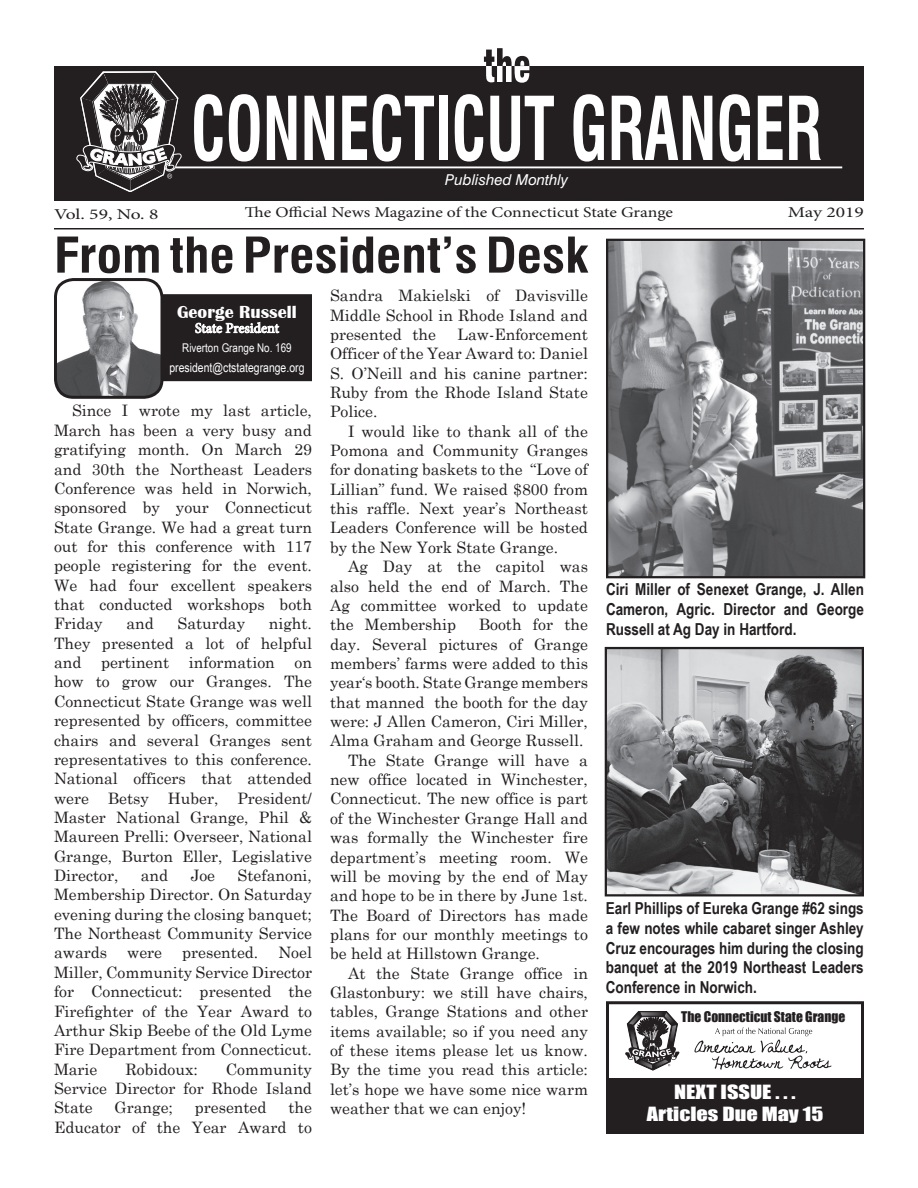
<style>
.page{position:relative;width:918px;height:1188px;background:#fff}
.page>*{position:absolute;margin:0;border:0;box-sizing:border-box;transform-origin:0 0}
.t1{font:700 condensed 85.5px "Swiss 721 BT";color:#fff;scale:.74 1}
.t2{font:700 condensed 48px "Swiss 721 BT";color:#231f20;scale:1.1 1}
.t3{font:18px/22.5px "Impact";color:#fff;text-align:center;scale:1.24 1}
.t4{font:700 18px "Britannic";color:#fff}
.t5{font:700 16.5px/19.8px "Arial Narrow";color:#231f20;text-align:justify}
.t6{font:15.75px/19.4px "Century Schoolbook";color:#231f20;text-align:justify}
.t7{font:15px "Minion Pro";color:#231f20;scale:1.18 1}
.t8{font:15px "Minion Pro";color:#231f20;scale:1.3 1}
.t9{font:italic 15px "Swiss 721 BT";color:#fff}
.t10{font:14.25px "Minion Pro";letter-spacing:-.005em;color:#fff}
.t11{font:13.5px "Impact";color:#231f20}
.t12{font:12.75px "Arial Narrow";color:#fff}
.t13{font:12px "Arial Narrow";color:#fff}
</style>
<div class="page">
<div style="left:54px;top:66px;width:810px;height:135px;background:#231f20"></div>
<div style="left:608px;top:1078px;width:254px;height:56px;background:#231f20"></div>
<hr style="left:54px;top:228px;width:810px;height:2px;background:#231f20">
<div style="left:606px;top:1001px;width:258px;height:133px;border:3px solid #231f20"></div>
<svg style="left:625px;top:1011px;width:54px;height:59px"></svg>
<svg style="left:695px;top:1027px;width:136px;height:43px"></svg>
<svg style="left:484px;top:48px;width:45px;height:35px"></svg>
<svg style="left:76px;top:71px;width:105px;height:121px"></svg>
<hr style="left:176px;top:166px;width:666px;height:2px;background:#fff">
<div style="left:162px;top:295px;width:149px;height:85px;background:#231f20"></div>
<div style="left:161px;top:294px;width:151px;height:87px;border:2px solid #231f20"></div>
<svg style="left:195px;top:322px;width:85px;height:11px"></svg>
<img style="left:56px;top:282px;width:104px;height:113px">
<div style="left:54px;top:278px;width:110px;height:121px;border:3px solid #231f20;border-radius:18px"></div>
<img style="left:608px;top:650px;width:253px;height:243px">
<div style="left:605px;top:647px;width:259px;height:249px;border:2px solid #231f20"></div>
<img style="left:609px;top:242px;width:253px;height:333px">
<div style="left:606px;top:239px;width:259px;height:339px;border:2px solid #231f20"></div>
<h1 class="t1" style="left:191px;top:78px;width:854px">CONNECTICUT GRANGER</h1>
<p class="t9" style="left:445px;top:171px;width:124px">Published Monthly</p>
<p class="t8" style="left:54px;top:204px;width:82px">Vol. 59, No. 8</p>
<p class="t7" style="left:245px;top:202px;width:364px">The Official News Magazine of the Connecticut State Grange</p>
<p class="t8" style="left:788px;top:202px;width:60px">May 2019</p>
<h2 class="t2" style="left:54px;top:226px;width:487px">From the President’s Desk</h2>
<p class="t4" style="left:177px;top:301px;width:121px">George Russell</p>
<p class="t10" style="left:195px;top:319px;width:86px">State President</p>
<p class="t13" style="left:182px;top:341px;width:111px">Riverton Grange No. 169</p>
<p class="t12" style="left:169px;top:360px;width:136px">president@ctstategrange.org</p>
<p class="t6" style="left:54px;top:401px;width:260px;text-indent:18px">Since I wrote my last article, March has been a very busy and gratifying month. On March 29 and 30th the Northeast Leaders Conference was held in Norwich, sponsored by your Connecticut State Grange. We had a great turn out for this conference with 117 people registering for the event.<br>We had four excellent speakers that conducted workshops both Friday</p>
<p class="t6" style="left:126px;top:614px;width:29px">and</p>
<p class="t6" style="left:177px;top:614px;width:69px">Saturday</p>
<p class="t6" style="left:54px;top:614px;width:260px;text-indent:215px">night.<br>They presented a lot of helpful and pertinent information on how to grow our Granges. The Connecticut State Grange was well represented by officers, committee chairs and several Granges sent representatives to this conference.<br>National officers that attended were Betsy Huber, President/ Master National Grange, Phil &amp; Maureen Prelli: Overseer, National Grange, Burton Eller, Legislative Director,</p>
<p class="t6" style="left:54px;top:865px;width:260px;text-indent:184px">Stefanoni, Membership Director. On Saturday evening during the closing banquet; The Northeast Community Service awards</p>
<p class="t6" style="left:141px;top:865px;width:29px">and</p>
<p class="t6" style="left:191px;top:865px;width:26px">Joe</p>
<p class="t6" style="left:54px;top:943px;width:260px;text-indent:224px">Noel Miller, Community Service Director for Connecticut: presented the Firefighter of the Year Award to Arthur Skip Beebe of the Old Lyme Fire Department from Connecticut.<br>Marie</p>
<p class="t6" style="left:127px;top:943px;width:36px">were</p>
<p class="t6" style="left:182px;top:943px;width:78px">presented.</p>
<p class="t6" style="left:54px;top:1059px;width:260px;text-indent:172px">Community Service Director for Rhode Island State</p>
<p class="t6" style="left:126px;top:1059px;width:74px">Robidoux:</p>
<p class="t6" style="left:115px;top:1098px;width:60px">Grange;</p>
<p class="t6" style="left:195px;top:1098px;width:73px">presented</p>
<p class="t6" style="left:54px;top:1098px;width:260px;text-align:right">the<br>Educator of the Year Award to</p>
<p class="t6" style="left:330px;top:285px;width:260px">Sandra Makielski of Davisville Middle School in Rhode Island and presented the</p>
<p class="t6" style="left:330px;top:324px;width:260px;text-indent:128px">Law-Enforcement Officer of the Year Award to: Daniel S. O’Neill and his canine partner:<br>Ruby from the Rhode Island State Police.</p>
<p class="t6" style="left:330px;top:421px;width:260px;text-indent:18px">I would like to thank all of the Pomona and Community Granges for donating baskets to the “Love of Lillian” fund. We raised $800 from this raffle. Next year’s Northeast Leaders Conference will be hosted by the New York State Grange.</p>
<p class="t6" style="left:330px;top:556px;width:260px;text-indent:18px">Ag Day at the capitol was also held the end of March. The Ag committee worked to update the Membership</p>
<p class="t6" style="left:479px;top:614px;width:111px">Booth for the</p>
<p class="t6" style="left:330px;top:634px;width:260px">day. Several pictures of Grange</p>
<p class="t6" style="left:330px;top:653px;width:260px">members’ farms were added to this</p>
<p class="t6" style="left:330px;top:673px;width:260px">year‘s booth. State Grange members</p>
<p class="t6" style="left:330px;top:692px;width:260px">that manned the booth for the day</p>
<p class="t6" style="left:330px;top:711px;width:260px">were: J Allen Cameron, Ciri Miller,</p>
<p class="t6" style="left:330px;top:731px;width:255px">Alma Graham and George Russell.</p>
<p class="t6" style="left:348px;top:750px;width:242px">The State Grange will have a</p>
<p class="t6" style="left:330px;top:769px;width:260px">new office located in Winchester,</p>
<p class="t6" style="left:330px;top:789px;width:260px">Connecticut. The new office is part</p>
<p class="t6" style="left:330px;top:808px;width:260px">of the Winchester Grange Hall and</p>
<p class="t6" style="left:330px;top:827px;width:260px">was formally the Winchester fire</p>
<p class="t6" style="left:330px;top:847px;width:259px">department’s meeting room. We</p>
<p class="t6" style="left:330px;top:866px;width:260px">will be moving by the end of May</p>
<p class="t6" style="left:330px;top:885px;width:260px">and hope to be in there by June 1st.</p>
<p class="t6" style="left:330px;top:905px;width:260px">The Board of Directors has made</p>
<p class="t6" style="left:330px;top:924px;width:260px">plans for our monthly meetings to</p>
<p class="t6" style="left:330px;top:944px;width:212px">be held at Hillstown Grange.</p>
<p class="t6" style="left:348px;top:963px;width:241px">At the State Grange office in</p>
<p class="t6" style="left:330px;top:982px;width:260px">Glastonbury: we still have chairs,</p>
<p class="t6" style="left:330px;top:1002px;width:260px">tables, Grange Stations and other</p>
<p class="t6" style="left:330px;top:1021px;width:260px">items available; so if you need any</p>
<p class="t6" style="left:330px;top:1040px;width:260px">of these items please let us know.</p>
<p class="t6" style="left:330px;top:1060px;width:260px">By the time you read this article:</p>
<p class="t6" style="left:330px;top:1079px;width:260px">let’s hope we have some nice warm</p>
<p class="t6" style="left:330px;top:1098px;width:198px">weather that we can enjoy!</p>
<p class="t5" style="left:606px;top:580px;width:260px">Ciri Miller of Senexet Grange, J. Allen Cameron, Agric. Director and George Russell at Ag Day in Hartford.</p>
<p class="t5" style="left:606px;top:898px;width:260px">Earl Phillips of Eureka Grange #62 sings a few notes while cabaret singer Ashley Cruz encourages him during the closing banquet at the 2019 Northeast Leaders Conference in Norwich.</p>
<p class="t11" style="left:681px;top:1009px;width:166px">The Connecticut State Grange</p>
<p class="t3" style="left:647px;top:1080px;width:144px">NEXT ISSUE . . .<br>Articles Due May 15</p>
</div>
